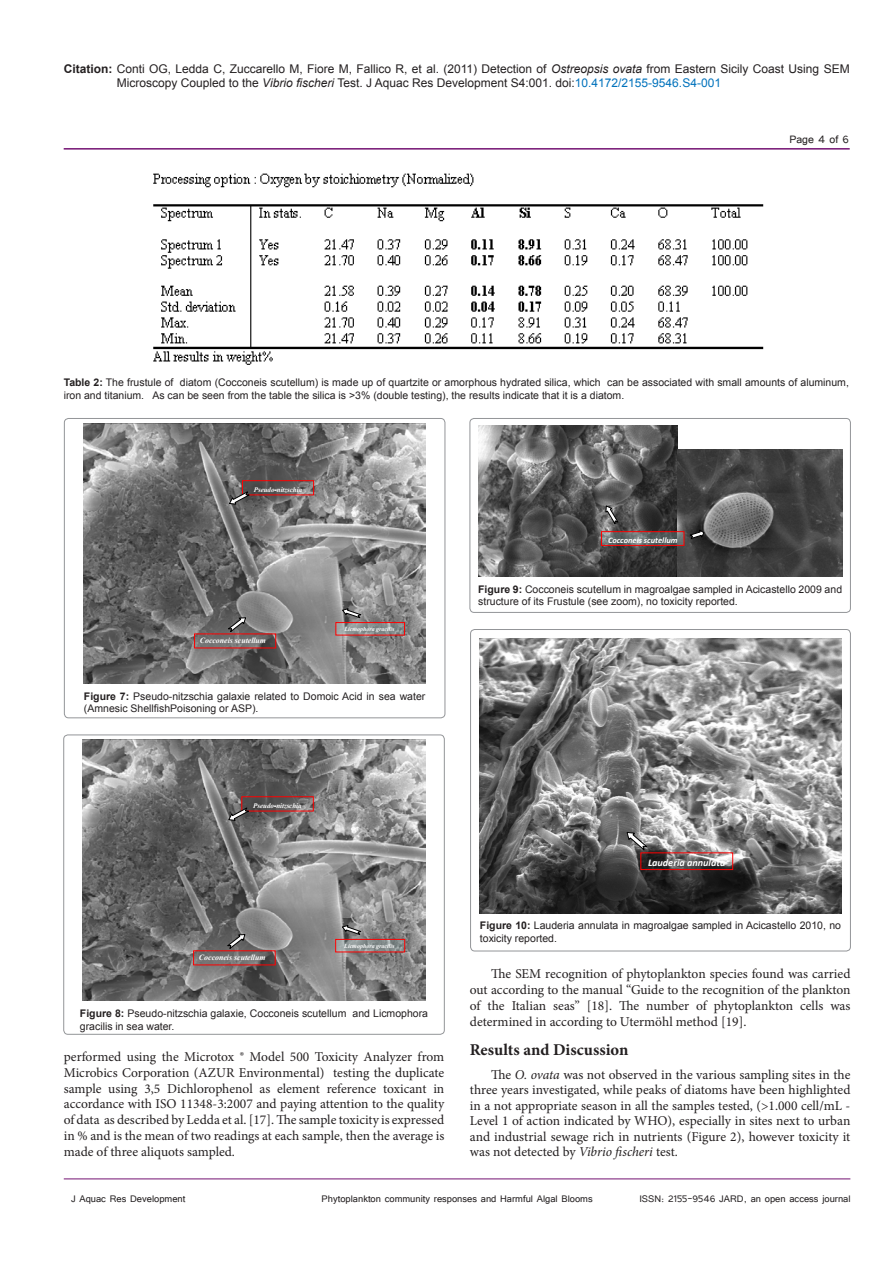
<style>
.page{position:relative;width:893px;height:1263px;background:#fff}
.page>*{position:absolute;margin:0;border:0;box-sizing:border-box;transform-origin:0 0}
.Body_Text_2{font:700 16.5px "Minion Pro";color:#231f20}
.Body_Text_2-2{font:13.5px/15.8px "Minion Pro";color:#231f20;text-align:justify}
.t1{font:13.5px "Tunga";color:#231f20}
.t2{font:12px/14.4px "Arial";color:#231f20}
.t3{font:12px "Tunga";color:#231f20}
.t4{font:10.5px/12.6px "Arial";color:#231f20}
.t5{font:italic 700 10.2px "Calibri";letter-spacing:-.005em;color:#fff}
.t6{font:italic 700 8.7px "Calibri";color:#fff}
.t7{font:italic 700 8.4px "Calibri";letter-spacing:-.005em;color:#fff}
.t8{font:italic 700 7.95px "Times New Roman";color:#fff}
.t9{font:italic 700 7.8px "Times New Roman";color:#fff}
.t10{font:italic 700 6.9px "Times New Roman";letter-spacing:-.005em;color:#fff}
.t11{font:italic 700 6px "Times New Roman";color:#fff}
.s1{font-weight:700}
.s2{font-style:italic}
.s3{color:#0072bc}
</style>
<div class="page">
<hr style="left:64px;top:148px;width:786px;height:2px;background:#741272">
<hr style="left:64px;top:1179px;width:786px;height:1px;background:#741272">
<img style="left:84px;top:424px;width:341px;height:260px">
<div style="left:242px;top:480px;width:72px;height:15px;border:1px solid #f00"></div>
<svg style="left:229px;top:491px;width:21px;height:13px"></svg>
<svg style="left:227px;top:617px;width:19px;height:15px"></svg>
<svg style="left:342px;top:608px;width:20px;height:10px"></svg>
<svg style="left:338px;top:624px;width:65px;height:9px"></svg>
<div style="left:336px;top:622px;width:69px;height:13px;border:1px solid #f00"></div>
<div style="left:64px;top:418px;width:381px;height:300px;border:1px solid #939598;border-radius:4px"></div>
<img style="left:82px;top:740px;width:344px;height:261px">
<div style="left:242px;top:796px;width:71px;height:15px;border:1px solid #f00"></div>
<svg style="left:228px;top:807px;width:22px;height:14px"></svg>
<svg style="left:227px;top:934px;width:18px;height:15px"></svg>
<div style="left:193px;top:951px;width:82px;height:14px;border:1px solid #f00"></div>
<svg style="left:342px;top:925px;width:20px;height:10px"></svg>
<svg style="left:337px;top:941px;width:66px;height:9px"></svg>
<div style="left:335px;top:939px;width:70px;height:13px;border:1px solid #f00"></div>
<div style="left:64px;top:735px;width:380px;height:299px;border:1px solid #939598;border-radius:4px"></div>
<img style="left:478px;top:426px;width:199px;height:150px">
<img style="left:677px;top:450px;width:165px;height:126px">
<svg style="left:605px;top:505px;width:14px;height:21px"></svg>
<svg style="left:689px;top:529px;width:16px;height:10px"></svg>
<svg style="left:603px;top:533px;width:79px;height:11px"></svg>
<div style="left:601px;top:531px;width:83px;height:15px;border:1px solid #f00"></div>
<div style="left:470px;top:418px;width:380px;height:194px;border:1px solid #939598;border-radius:4px"></div>
<img style="left:480px;top:638px;width:361px;height:275px">
<div style="left:641px;top:853px;width:92px;height:17px;border:1px solid #f00"></div>
<svg style="left:627px;top:832px;width:21px;height:19px"></svg>
<div style="left:470px;top:629px;width:380px;height:322px;border:1px solid #939598;border-radius:4px"></div>
<img style="left:153px;top:173px;width:611px;height:192px">
<p class="t2" style="left:117px;top:61px;width:734px;text-indent:-53px"><span class="s1">Citation:</span> Conti OG, Ledda C, Zuccarello M, Fiore M, Fallico R, et al. (2011) Detection of <span class="s2">Ostreopsis ovata</span> from Eastern Sicily Coast Using SEM<br>Microscopy Coupled to the <span class="s2">Vibrio fischeri</span> Test. J Aquac Res Development S4:001. doi:<span class="s3">10.4172/2155-9546.S4-001</span></p>
<p class="t1" style="left:789px;top:131px;width:61px">Page 4 of 6</p>
<p class="t4" style="left:64px;top:376px;width:787px"><span class="s1">Table 2:</span> The frustule of diatom (Cocconeis scutellum) is made up of quartzite or amorphous hydrated silica, which can be associated with small amounts of aluminum, iron and titanium. As can be seen from the table the silica is &gt;3% (double testing), the results indicate that it is a diatom.</p>
<p class="t10" style="left:254px;top:485px;width:50px">Pseudo-nitzschia</p>
<p class="t6" style="left:274px;top:484px;width:4px">-</p>
<p class="t9" style="left:200px;top:635px;width:68px">Cocconeis scutellum</p>
<p class="t11" style="left:344px;top:625px;width:52px">Licmophora gracilis</p>
<p class="t4" style="left:84px;top:690px;width:343px"><span class="s1">Figure 7:</span> Pseudo-nitzschia galaxie related to Domoic Acid in sea water (Amnesic ShellfishPoisoning or ASP).</p>
<p class="t7" style="left:608px;top:535px;width:71px">Cocconeis scutellum</p>
<p class="t4" style="left:478px;top:583px;width:365px"><span class="s1">Figure 9:</span> Cocconeis scutellum in magroalgae sampled in Acicastello 2009 and structure of its Frustule (see zoom), no toxicity reported.</p>
<p class="t10" style="left:253px;top:801px;width:50px">Pseudo-nitzschia</p>
<p class="t6" style="left:274px;top:800px;width:4px">-</p>
<p class="t8" style="left:199px;top:951px;width:68px">Cocconeis scutellum</p>
<p class="t11" style="left:344px;top:941px;width:52px">Licmophora gracilis</p>
<p class="t4" style="left:80px;top:1007px;width:350px"><span class="s1">Figure 8:</span> Pseudo-nitzschia galaxie, Cocconeis scutellum and Licmophora gracilis in sea water.</p>
<p class="Body_Text_2-2" style="left:64px;top:1049px;width:382px">performed using the Microtox ® Model 500 Toxicity Analyzer from Microbics Corporation (AZUR Environmental) testing the duplicate sample using 3,5 Dichlorophenol as element reference toxicant in accordance with ISO 11348-3:2007 and paying attention to the quality of data as described by Ledda et al. [17]. The sample toxicity is expressed in % and is the mean of two readings at each sample, then the average is made of three aliquots sampled.</p>
<p class="t5" style="left:648px;top:856px;width:79px">Lauderia annulata</p>
<p class="t4" style="left:480px;top:919px;width:363px"><span class="s1">Figure 10:</span> Lauderia annulata in magroalgae sampled in Acicastello 2010, no toxicity reported.</p>
<p class="Body_Text_2-2" style="left:470px;top:965px;width:382px;line-height:16.2px;text-indent:21px">The SEM recognition of phytoplankton species found was carried out according to the manual “Guide to the recognition of the plankton of the Italian seas” [18]. The number of phytoplankton cells was determined in according to Utermöhl method [19].</p>
<p class="Body_Text_2" style="left:470px;top:1038px;width:160px">Results and Discussion</p>
<p class="Body_Text_2-2" style="left:470px;top:1067px;width:382px;text-indent:21px">The <span class="s2">O. ovata</span> was not observed in the various sampling sites in the three years investigated, while peaks of diatoms have been highlighted in a not appropriate season in all the samples tested, (&gt;1.000 cell/mL - Level 1 of action indicated by WHO), especially in sites next to urban and industrial sewage rich in nutrients (Figure 2), however toxicity it was not detected by <span class="s2">Vibrio fischeri</span> test.</p>
<p class="t3" style="left:71px;top:1190px;width:116px">J Aquac Res Development</p>
<p class="t3" style="left:322px;top:1190px;width:273px">Phytoplankton community responses and Harmful Algal Blooms</p>
<p class="t3" style="left:639px;top:1190px;width:213px">ISSN: 2155-9546 JARD, an open access journal</p>
</div>
